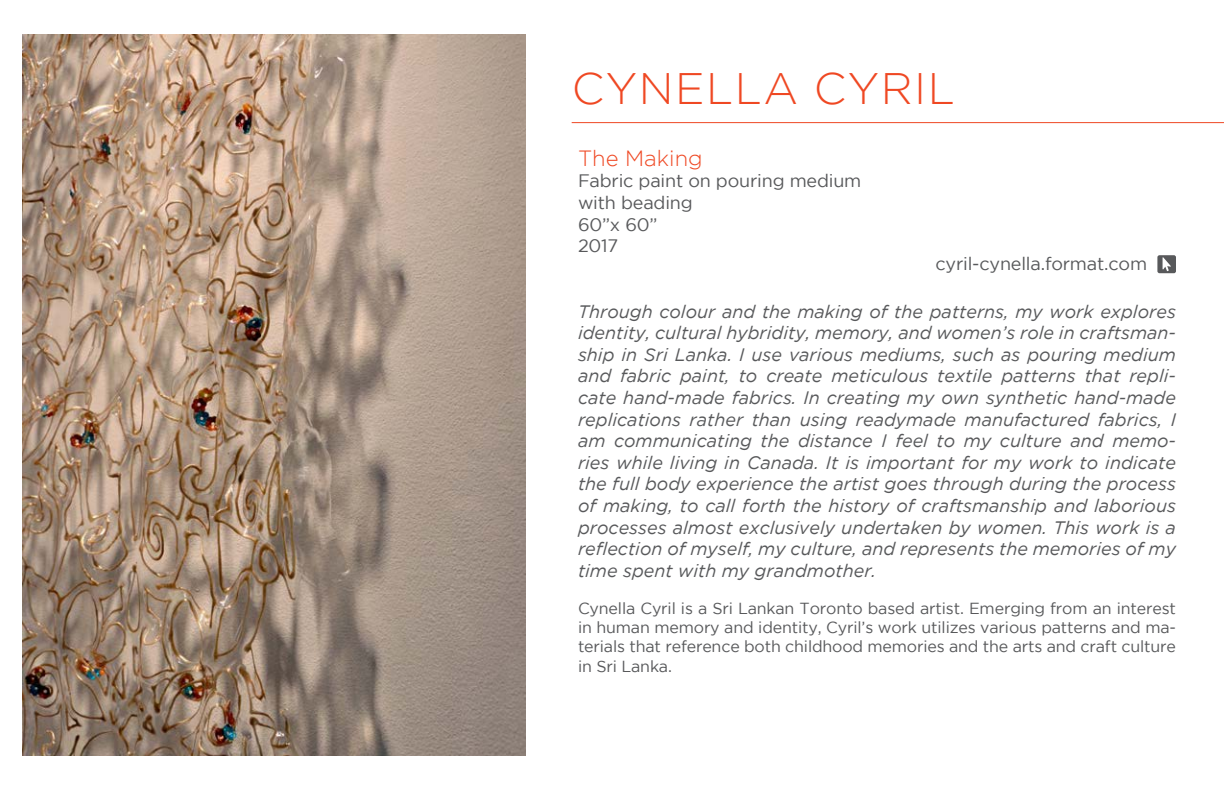
<style>
.page{position:relative;width:1224px;height:792px;background:#fff}
.page>*{position:absolute;margin:0;border:0;box-sizing:border-box;transform-origin:0 0}
.t1{font:300 44px "Gotham";letter-spacing:.035em;color:#ef4823}
.t2{font:300 22px "Gotham";color:#ef4823}
.t3{font:italic 18px/21.6px "Gotham";color:#58595b;text-align:justify}
.t4{font:18px/21.6px "Gotham";letter-spacing:-.01em;color:#58595b}
.t5{font:16px/19.2px "Gotham";letter-spacing:-.01em;color:#58595b;text-align:justify}
</style>
<div class="page">
<hr style="left:572px;top:122px;width:652px;height:1px;background:#ef4823">
<svg style="left:1157px;top:255px;width:19px;height:18px"></svg>
<img style="left:22px;top:34px;width:504px;height:722px">
<h1 class="t1" style="left:572px;top:65px;width:385px">CYNELLA CYRIL</h1>
<p class="t2" style="left:578px;top:146px;width:126px">The Making</p>
<p class="t4" style="left:578px;top:170px;width:285px">Fabric paint on pouring medium with beading<br>60”x 60”<br>2017</p>
<p class="t4" style="left:936px;top:253px;width:213px">cyril-cynella.format.com</p>
<p class="t3" style="left:578px;top:300px;width:600px">Through colour and the making of the patterns, my work explores identity, cultural hybridity, memory, and women’s role in craftsman&shy;ship in Sri Lanka. I use various mediums, such as pouring medium and fabric paint, to create meticulous textile patterns that repli&shy;cate hand-made fabrics. In creating my own synthetic hand-made replications rather than using readymade manufactured fabrics, I am communicating the distance I feel to my culture and memo&shy;ries while living in Canada. It is important for my work to indicate the full body experience the artist goes through during the process of making, to call forth the history of craftsmanship and laborious processes almost exclusively undertaken by women. This work is a reflection of myself, my culture, and represents the memories of my time spent with my grandmother.</p>
<p class="t5" style="left:578px;top:598px;width:600px">Cynella Cyril is a Sri Lankan Toronto based artist. Emerging from an interest in human memory and identity, Cyril’s work utilizes various patterns and ma&shy;terials that reference both childhood memories and the arts and craft culture in Sri Lanka.</p>
</div>
